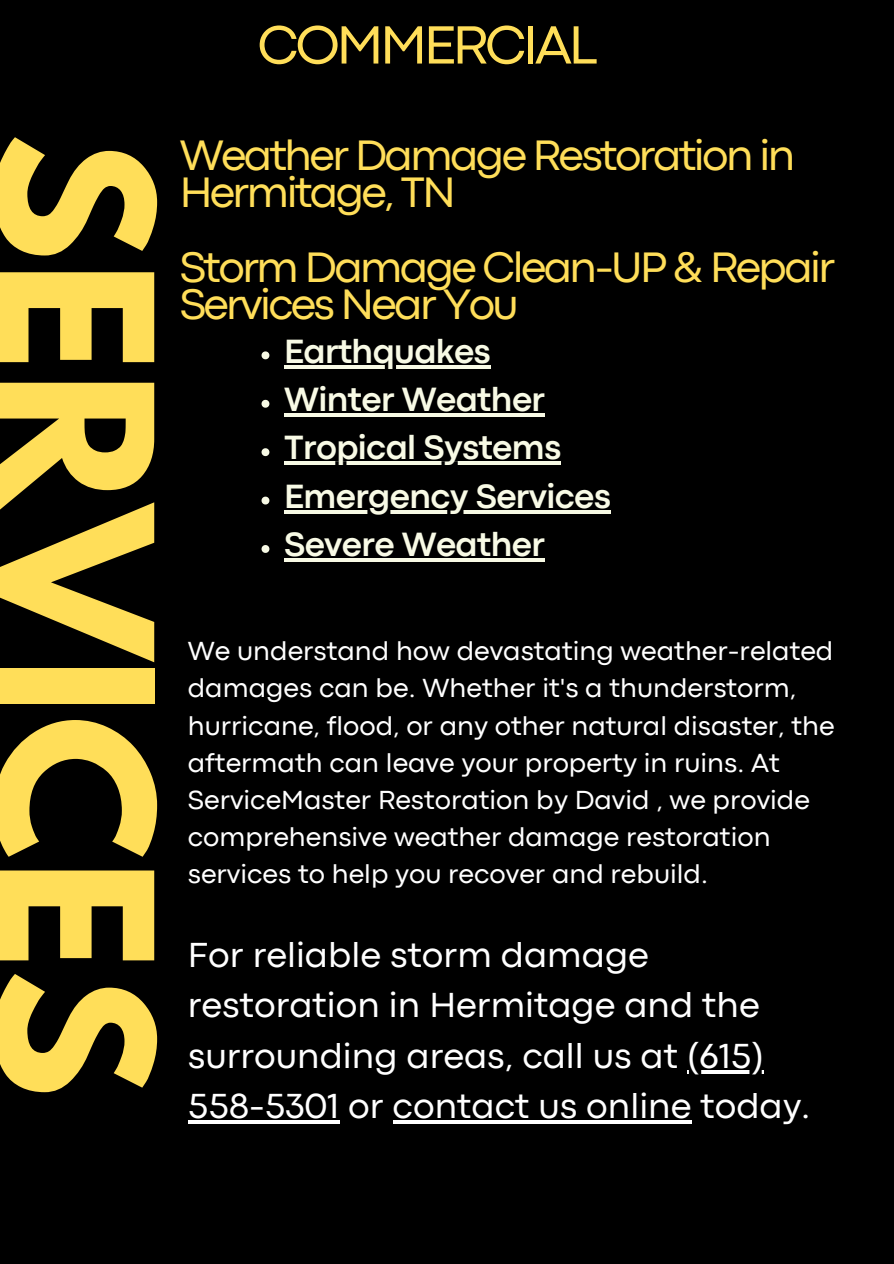
<style>
.page{position:relative;width:894px;height:1264px;background:#fff}
.page>*{position:absolute;margin:0;border:0;box-sizing:border-box;transform-origin:0 0}
.t1{font:700 190.35px "League Spartan";color:#ffde59}
.t2{font:56.1px "Codec Pro";letter-spacing:-.055em;color:#ffde59}
.t3{font:44.4px/37.3px "Codec Pro";letter-spacing:-.055em;color:#ffde59}
.t4{font:36.3px/50.7px "Codec Pro";color:#fff}
.t5{font:700 35.1px "Codec Pro";letter-spacing:-.02em;color:#f8fae5}
.t6{font:27.3px/37.2px "Codec Pro";color:#fff}
</style>
<div class="page">
<div style="left:0;top:0;width:893px;height:1263px;background:#000"></div>
<svg style="left:261px;top:351px;width:8px;height:8px"></svg>
<hr style="left:284px;top:365px;width:206px;height:3px;background:#f8fae5">
<svg style="left:261px;top:400px;width:8px;height:8px"></svg>
<hr style="left:284px;top:413px;width:260px;height:4px;background:#f8fae5">
<svg style="left:261px;top:448px;width:8px;height:8px"></svg>
<hr style="left:284px;top:462px;width:276px;height:3px;background:#f8fae5">
<svg style="left:261px;top:496px;width:8px;height:8px"></svg>
<hr style="left:284px;top:510px;width:326px;height:3px;background:#f8fae5">
<svg style="left:261px;top:545px;width:8px;height:8px"></svg>
<hr style="left:284px;top:558px;width:260px;height:4px;background:#f8fae5">
<hr style="left:686px;top:1070px;width:77px;height:3px;background:#fff">
<hr style="left:188px;top:1120px;width:151px;height:4px;background:#fff">
<hr style="left:392px;top:1120px;width:299px;height:4px;background:#fff">
<h2 class="t2" style="left:257px;top:25px;width:342px">COMMERCIAL</h2>
<h1 class="t1" style="left:168px;top:133px;width:966px;rotate:90deg">SERVICES</h1>
<p class="t3" style="left:180px;top:140px;width:617px">Weather Damage Restoration in<br>Hermitage, TN</p>
<p class="t3" style="left:180px;top:252px;width:657px">Storm Damage Clean-UP &amp; Repair<br>Services Near You</p>
<h3 class="t5" style="left:284px;top:338px;width:208px">Earthquakes</h3>
<h3 class="t5" style="left:284px;top:387px;width:262px">Winter Weather</h3>
<p class="t5" style="left:284px;top:435px;width:278px">Tropical Systems</p>
<p class="t5" style="left:284px;top:484px;width:328px">Emergency Services</p>
<p class="t5" style="left:284px;top:532px;width:262px">Severe Weather</p>
<p class="t6" style="left:188px;top:634px;width:648px">We understand how devastating weather-related damages can be. Whether it's a thunderstorm, hurricane, flood, or any other natural disaster, the aftermath can leave your property in ruins. At ServiceMaster Restoration by David , we provide comprehensive weather damage restoration services to help you recover and rebuild.</p>
<h4 class="t4" style="left:188px;top:931px;width:624px">For reliable storm damage restoration in Hermitage and the surrounding areas, call us at (615)<br>558-5301 or contact us online today.</h4>
</div>
